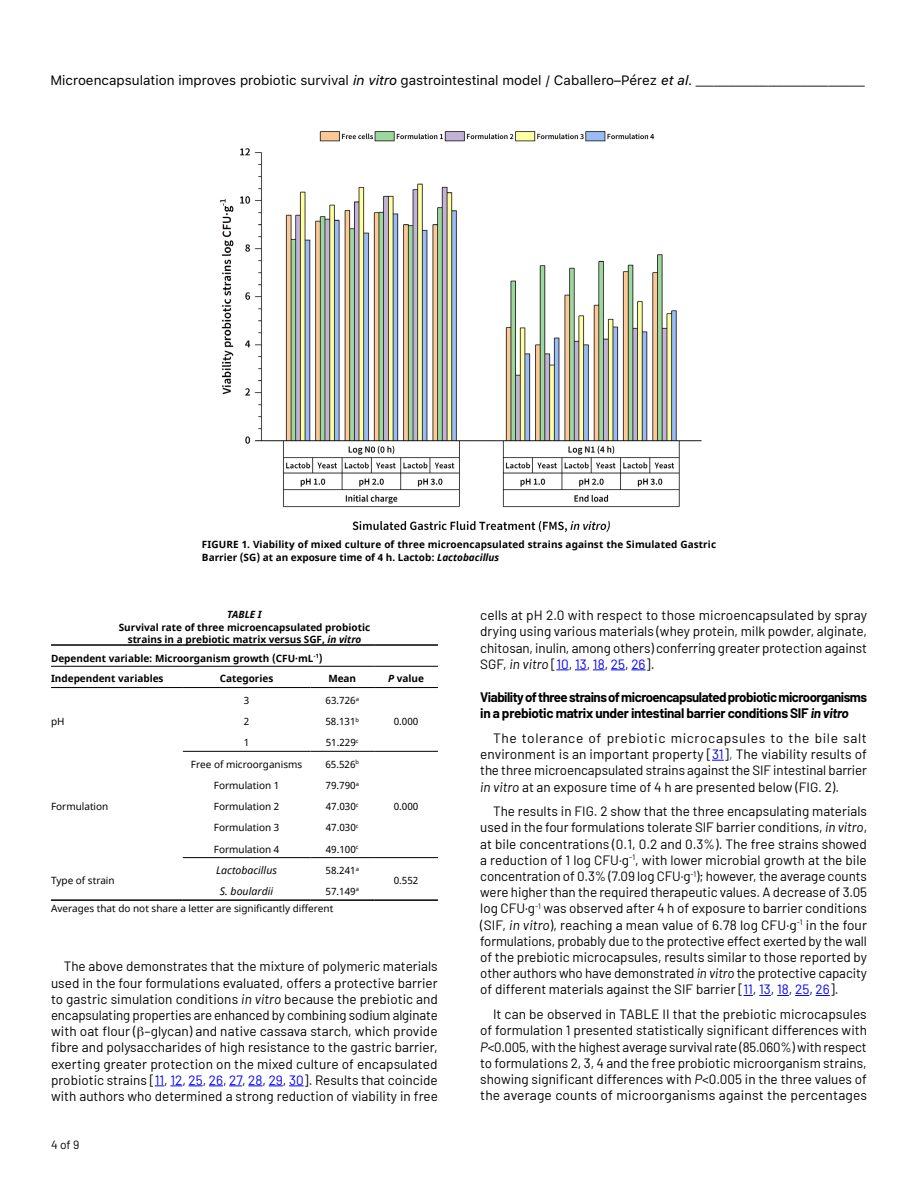
<style>
.page{position:relative;width:918px;height:1188px;background:#fff}
.page>*{position:absolute;margin:0;border:0;box-sizing:border-box;transform-origin:0 0}
.t1{font:13.5px/16.2px "Barlow";color:#000;text-align:justify}
.t2{font:700 13.5px/16.2px "Barlow";letter-spacing:-.04em;color:#000}
.t3{font:13.5px "SFUI Text";color:#000}
.t4{font:12px "Barlow";color:#000}
.t5{font:italic 10.5px "Noto Sans";color:#000}
.t6{font:700 10.05px/12.6px "Noto Sans";color:#000}
.t7{font:10.05px/17.4px "Noto Sans";color:#000}
.t8{font:italic 700 10.05px "Noto Sans";color:#000}
.t9{font:5.85px "Noto Sans";color:#000}
.s1{font-family:"SFUI Text Italic G2"}
.s2{font-style:italic}
.s3{color:#00f}
.s4{color:#0563c1}
</style>
<div class="page">
<img style="left:219px;top:131px;width:483px;height:402px">
<svg style="left:556px;top:670px;width:13px;height:1px"></svg>
<svg style="left:575px;top:670px;width:12px;height:1px"></svg>
<svg style="left:593px;top:670px;width:12px;height:1px"></svg>
<svg style="left:611px;top:670px;width:14px;height:1px"></svg>
<svg style="left:631px;top:670px;width:15px;height:1px"></svg>
<svg style="left:712px;top:760px;width:12px;height:1px"></svg>
<svg style="left:759px;top:995px;width:12px;height:1px"></svg>
<svg style="left:777px;top:995px;width:12px;height:1px"></svg>
<svg style="left:795px;top:995px;width:14px;height:1px"></svg>
<svg style="left:816px;top:995px;width:14px;height:1px"></svg>
<hr style="left:51px;top:644px;width:132px;height:2px;background:#000">
<hr style="left:183px;top:644px;width:127px;height:2px;background:#000">
<hr style="left:310px;top:644px;width:64px;height:2px;background:#000">
<hr style="left:374px;top:644px;width:64px;height:2px;background:#000">
<hr style="left:51px;top:687px;width:132px;height:1px;background:#000">
<hr style="left:183px;top:687px;width:127px;height:1px;background:#000">
<hr style="left:310px;top:687px;width:64px;height:1px;background:#000">
<hr style="left:374px;top:687px;width:64px;height:1px;background:#000">
<hr style="left:51px;top:666px;width:132px;height:1px;background:#000">
<hr style="left:183px;top:666px;width:127px;height:1px;background:#000">
<hr style="left:310px;top:666px;width:64px;height:1px;background:#000">
<hr style="left:374px;top:666px;width:64px;height:1px;background:#000">
<hr style="left:374px;top:751px;width:64px;height:1px;background:#000">
<hr style="left:183px;top:751px;width:127px;height:1px;background:#000">
<hr style="left:310px;top:751px;width:64px;height:1px;background:#000">
<hr style="left:374px;top:857px;width:64px;height:1px;background:#000">
<hr style="left:183px;top:857px;width:127px;height:1px;background:#000">
<hr style="left:310px;top:857px;width:64px;height:1px;background:#000">
<hr style="left:51px;top:899px;width:132px;height:2px;background:#000">
<hr style="left:374px;top:899px;width:64px;height:2px;background:#000">
<hr style="left:183px;top:899px;width:127px;height:2px;background:#000">
<hr style="left:310px;top:899px;width:64px;height:2px;background:#000">
<svg style="left:170px;top:1086px;width:12px;height:1px"></svg>
<svg style="left:189px;top:1086px;width:14px;height:1px"></svg>
<svg style="left:209px;top:1086px;width:14px;height:1px"></svg>
<svg style="left:229px;top:1086px;width:13px;height:1px"></svg>
<svg style="left:248px;top:1086px;width:15px;height:1px"></svg>
<svg style="left:269px;top:1086px;width:14px;height:1px"></svg>
<svg style="left:289px;top:1086px;width:15px;height:1px"></svg>
<p class="t3" style="left:50px;top:71px;width:816px">Microencapsulation improves probiotic survival <span class="s1">in vitro</span> gastrointestinal model / Caballero–Pérez <span class="s1">et al</span>. ____________________________</p>
<p class="t6" style="left:202px;top:539px;width:516px">FIGURE 1. Viability of mixed culture of three microencapsulated strains against the Simulated Gastric<br>Barrier (SG) at an exposure time of 4 h. Lactob: <span class="s2">Lactobacillus</span></p>
<p class="t8" style="left:227px;top:607px;width:36px">TABLE I</p>
<p class="t6" style="left:119px;top:621px;width:253px;text-align:center">Survival rate of three microencapsulated probiotic strains in a prebiotic matrix versus SGF, <span class="s2">in vitro</span></p>
<p class="t6" style="left:51px;top:648px;width:273px;line-height:20.9px">Dependent variable: Microorganism growth (CFU·mL<sup>-1</sup>)<br>Independent variables</p>
<p class="t6" style="left:220px;top:673px;width:55px">Categories</p>
<p class="t6" style="left:328px;top:673px;width:29px">Mean</p>
<p class="t6" style="left:388px;top:673px;width:37px"><span class="s2">P</span> value</p>
<p class="t7" style="left:51px;top:713px;width:15px">pH</p>
<p class="t7" style="left:51px;top:798px;width:59px">Formulation</p>
<p class="t7" style="left:244px;top:692px;width:7px">3</p>
<p class="t7" style="left:326px;top:692px;width:35px">63.726<sup>a</sup></p>
<p class="t7" style="left:244px;top:713px;width:7px">2</p>
<p class="t7" style="left:325px;top:713px;width:32px">58.131</p>
<p class="t7" style="left:394px;top:713px;width:26px">0.000</p>
<p class="t9" style="left:356px;top:716px;width:5px">b</p>
<p class="t7" style="left:244px;top:734px;width:7px">1</p>
<p class="t7" style="left:326px;top:734px;width:34px">51.229<sup>c</sup></p>
<p class="t7" style="left:191px;top:756px;width:113px">Free of microorganisms</p>
<p class="t7" style="left:325px;top:756px;width:35px">65.526<sup>b</sup></p>
<p class="t7" style="left:214px;top:777px;width:67px">Formulation 1</p>
<p class="t7" style="left:326px;top:777px;width:35px">79.790<sup>a</sup></p>
<p class="t7" style="left:214px;top:798px;width:67px">Formulation 2</p>
<p class="t7" style="left:326px;top:798px;width:34px">47.030<sup>c</sup></p>
<p class="t7" style="left:214px;top:819px;width:67px">Formulation 3</p>
<p class="t7" style="left:326px;top:819px;width:34px">47.030<sup>c</sup></p>
<p class="t7" style="left:214px;top:841px;width:67px">Formulation 4</p>
<p class="t7" style="left:326px;top:841px;width:34px">49.100<sup>c</sup></p>
<p class="t5" style="left:216px;top:863px;width:62px">Lactobacillus</p>
<p class="t7" style="left:326px;top:862px;width:35px">58.241<sup>a</sup></p>
<p class="t7" style="left:394px;top:798px;width:26px">0.000</p>
<p class="t7" style="left:51px;top:872px;width:65px">Type of strain</p>
<p class="t5" style="left:220px;top:884px;width:55px">S. boulardii</p>
<p class="t7" style="left:51px;top:883px;width:309px;text-indent:275px">57.149<sup>a<br></sup>Averages that do not share a letter are significantly different</p>
<p class="t7" style="left:394px;top:872px;width:26px">0.552</p>
<p class="t1" style="left:51px;top:957px;width:389px;text-indent:13px">The above demonstrates that the mixture of polymeric materials used in the four formulations evaluated, offers a protective barrier to gastric simulation conditions <span class="s2">in vitro</span> because the prebiotic and encapsulating properties are enhanced by combining sodium alginate with oat flour ( –glycan) and native cassava starch, which provide fibre and polysaccharides of high resistance to the gastric barrier, exerting greater protection on the mixed culture of encapsulated probiotic strains [<span class="s3">11</span>, <span class="s3">12</span>, <span class="s3">25</span>, <span class="s3">26</span>, <span class="s3">27</span>, <span class="s3">28</span>, <span class="s3">29</span>, <span class="s3">30</span>]. Results that coincide with authors who determined a strong reduction of viability in free</p>
<p class="t4" style="left:51px;top:1136px;width:30px">4 of 9</p>
<p class="t1" style="left:480px;top:606px;width:388px">cells at pH 2.0 with respect to those microencapsulated by spray drying using various materials (whey protein, milk powder, alginate, chitosan, inulin, among others) conferring greater protection against SGF, <span class="s2">in vitro</span> [<span class="s3">10</span>, <span class="s3">13</span>, <span class="s3">18</span>, <span class="s3">25</span>, <span class="s3">26</span>].</p>
<p class="t2" style="left:480px;top:688px;width:388px">Viability of three strains of microencapsulated probiotic microorganisms in a prebiotic matrix under intestinal barrier conditions SIF <span class="s2">in vitro</span></p>
<p class="t1" style="left:480px;top:729px;width:388px;text-indent:13px">The tolerance of prebiotic microcapsules to the bile salt environment is an important property [<span class="s3">31</span>]<span class="s4">,</span> The viability results of the three microencapsulated strains against the SIF intestinal barrier <span class="s2">in vitro</span> at an exposure time of 4 h are presented below (FIG. 2).</p>
<p class="t1" style="left:480px;top:802px;width:388px;text-indent:13px">The results in FIG. 2 show that the three encapsulating materials used in the four formulations tolerate SIF barrier conditions, <span class="s2">in vitro</span>, at bile concentrations (0.1, 0.2 and 0.3%). The free strains showed a reduction of 1 log CFU·g<sup>-1</sup>, with lower microbial growth at the bile concentration of 0.3% (7.09 log CFU·g<sup>-1</sup>); however, the average counts were higher than the required therapeutic values. A decrease of 3.05 log CFU·g<sup>-1</sup> was observed after 4 h of exposure to barrier conditions (SIF, <span class="s2">in vitro</span>), reaching a mean value of 6.78 log CFU·g<sup>-1</sup> in the four formulations, probably due to the protective effect exerted by the wall of the prebiotic microcapsules, results similar to those reported by other authors who have demonstrated <span class="s2">in vitro</span> the protective capacity of different materials against the SIF barrier [<span class="s3">11</span>, <span class="s3">13</span>, <span class="s3">18</span>, <span class="s3">25</span>, <span class="s3">26</span>].</p>
<p class="t1" style="left:480px;top:1005px;width:388px;text-indent:13px">It can be observed in TABLE II that the prebiotic microcapsules of formulation 1 presented statistically significant differences with <span class="s2">P</span>&lt;0.005, with the highest average survival rate (85.060%) with respect to formulations 2, 3, 4 and the free probiotic microorganism strains, showing significant differences with <span class="s2">P</span>&lt;0.005 in the three values of the average counts of microorganisms against the percentages</p>
</div>
